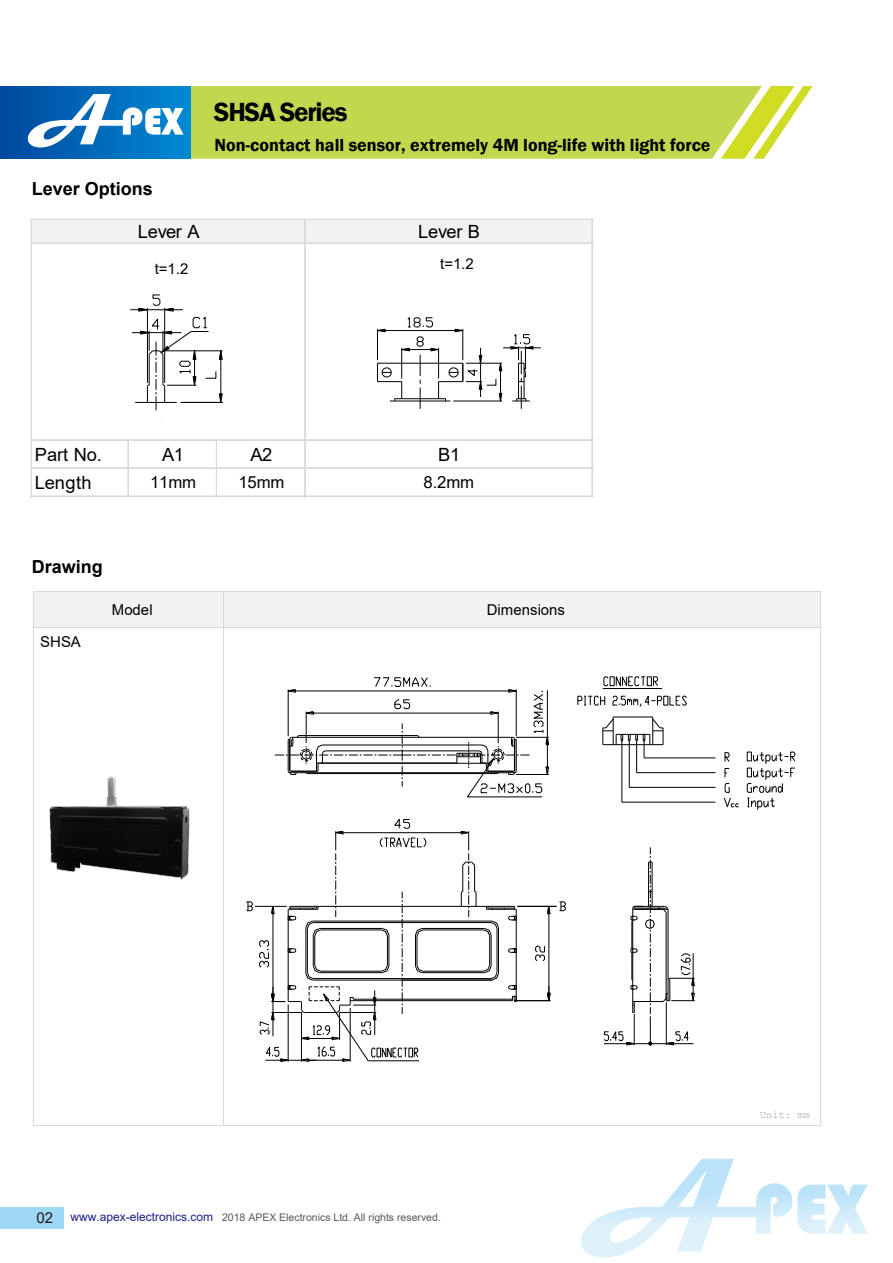
<style>
.page{position:relative;width:893px;height:1263px;background:#fff}
.page>*{position:absolute;margin:0;border:0;box-sizing:border-box;transform-origin:0 0}
.t1{font:600 27px "Franklin Gothic";letter-spacing:-.045em;color:#000}
.t2{font:18.3px "Arial";letter-spacing:-.015em;color:#000}
.t3{font:600 18px "Franklin Gothic";color:#000}
.t4{font:700 18px "Arial";color:#000}
.t5{font:16.65px "Arial";letter-spacing:-.01em;color:#000}
.t6{font:15px "Arial";color:#000}
.t7{font:15px "Arial";color:#231815}
.t8{font:10.5px "Arial";color:#595757}
.t9{font:10.5px "Courier New";color:#9e9e9e}
.s1{font-size:12px;color:#1d2087}
</style>
<div class="page">
<div style="left:0;top:1207px;width:64px;height:22px;background:#9ed8f5"></div>
<svg style="left:191px;top:86px;width:622px;height:73px;background:#c7da58"></svg>
<div style="left:0;top:86px;width:191px;height:73px;background:linear-gradient(to right,#00489e,#008ad4)"></div>
<svg style="left:581px;top:1159px;width:287px;height:98px"></svg>
<svg style="left:28px;top:94px;width:156px;height:53px"></svg>
<div style="left:32px;top:220px;width:561px;height:24px;background:#f2f2f2"></div>
<hr style="left:32px;top:219px;width:561px;height:1px;background:#d9d9d9">
<hr style="left:32px;top:243px;width:561px;height:1px;background:#d9d9d9">
<hr style="left:32px;top:439px;width:561px;height:1px;background:#d9d9d9">
<hr style="left:32px;top:440px;width:561px;height:1px;background:#d9d9d9">
<hr style="left:32px;top:467px;width:561px;height:1px;background:#d9d9d9">
<hr style="left:32px;top:468px;width:561px;height:1px;background:#d9d9d9">
<hr style="left:31px;top:219px;width:1px;height:278px;background:#d9d9d9">
<hr style="left:128px;top:440px;width:1px;height:57px;background:#d9d9d9">
<hr style="left:216px;top:440px;width:1px;height:57px;background:#d9d9d9">
<hr style="left:304px;top:220px;width:1px;height:277px;background:#d9d9d9">
<hr style="left:305px;top:220px;width:1px;height:277px;background:#d9d9d9">
<hr style="left:32px;top:496px;width:561px;height:1px;background:#d9d9d9">
<hr style="left:592px;top:220px;width:1px;height:277px;background:#d9d9d9">
<hr style="left:163px;top:351px;width:60px;height:1px;background:#000">
<hr style="left:181px;top:402px;width:42px;height:1px;background:#000">
<hr style="left:147px;top:308px;width:1px;height:75px;background:#000">
<hr style="left:164px;top:308px;width:1px;height:75px;background:#000">
<hr style="left:135px;top:402px;width:42px;height:1px;background:#000">
<hr style="left:130px;top:309px;width:35px;height:1px;background:#000">
<hr style="left:132px;top:332px;width:31px;height:1px;background:#000">
<svg style="left:139px;top:295px;width:44px;height:16px"></svg>
<svg style="left:140px;top:317px;width:82px;height:93px"></svg>
<svg style="left:377px;top:318px;width:164px;height:91px"></svg>
<div style="left:34px;top:592px;width:189px;height:35px;background:#f2f2f2"></div>
<div style="left:224px;top:592px;width:596px;height:35px;background:#f2f2f2"></div>
<hr style="left:34px;top:592px;width:189px;height:1px;background:#d9d9d9">
<hr style="left:224px;top:592px;width:596px;height:1px;background:#d9d9d9">
<hr style="left:33px;top:592px;width:1px;height:35px;background:#d9d9d9">
<hr style="left:223px;top:592px;width:1px;height:35px;background:#d9d9d9">
<hr style="left:820px;top:592px;width:1px;height:35px;background:#d9d9d9">
<svg style="left:246px;top:677px;width:550px;height:369px"></svg>
<svg style="left:747px;top:798px;width:27px;height:12px"></svg>
<svg style="left:747px;top:752px;width:48px;height:40px"></svg>
<hr style="left:516px;top:909px;width:1px;height:92px;background:#000">
<hr style="left:353px;top:999px;width:159px;height:1px;background:#000">
<hr style="left:350px;top:1000px;width:163px;height:1px;background:#000">
<hr style="left:514px;top:1000px;width:36px;height:1px;background:#000">
<hr style="left:343px;top:832px;width:118px;height:1px;background:#000">
<hr style="left:402px;top:906px;width:84px;height:1px;background:#000">
<hr style="left:402px;top:921px;width:90px;height:1px;background:#000">
<hr style="left:402px;top:978px;width:89px;height:1px;background:#000">
<hr style="left:402px;top:980px;width:90px;height:1px;background:#000">
<hr style="left:313px;top:922px;width:178px;height:1px;background:#000">
<svg style="left:246px;top:902px;width:7px;height:9px"></svg>
<hr style="left:255px;top:906px;width:32px;height:1px;background:#000">
<svg style="left:259px;top:819px;width:167px;height:243px"></svg>
<hr style="left:629px;top:741px;width:1px;height:46px;background:#000">
<hr style="left:622px;top:741px;width:1px;height:61px;background:#000">
<hr style="left:636px;top:741px;width:1px;height:32px;background:#000">
<hr style="left:486px;top:909px;width:30px;height:1px;background:#000">
<hr style="left:423px;top:971px;width:61px;height:1px;background:#000">
<hr style="left:422px;top:972px;width:63px;height:1px;background:#000">
<hr style="left:423px;top:930px;width:61px;height:1px;background:#000">
<hr style="left:422px;top:928px;width:63px;height:1px;background:#000">
<svg style="left:483px;top:921px;width:16px;height:59px"></svg>
<hr style="left:549px;top:914px;width:1px;height:79px;background:#000">
<svg style="left:512px;top:996px;width:5px;height:6px"></svg>
<svg style="left:508px;top:985px;width:9px;height:5px"></svg>
<svg style="left:547px;top:986px;width:3px;height:16px"></svg>
<svg style="left:508px;top:948px;width:9px;height:5px"></svg>
<svg style="left:535px;top:946px;width:10px;height:15px"></svg>
<hr style="left:517px;top:906px;width:40px;height:1px;background:#000">
<svg style="left:508px;top:916px;width:9px;height:5px"></svg>
<svg style="left:486px;top:906px;width:29px;height:3px"></svg>
<svg style="left:547px;top:905px;width:3px;height:9px"></svg>
<svg style="left:559px;top:902px;width:6px;height:9px"></svg>
<svg style="left:461px;top:831px;width:16px;height:86px"></svg>
<hr style="left:622px;top:802px;width:93px;height:1px;background:#000">
<hr style="left:629px;top:787px;width:86px;height:1px;background:#000">
<hr style="left:637px;top:772px;width:78px;height:1px;background:#000">
<hr style="left:644px;top:758px;width:71px;height:1px;background:#000">
<svg style="left:604px;top:847px;width:91px;height:198px"></svg>
<svg style="left:725px;top:752px;width:4px;height:10px"></svg>
<svg style="left:725px;top:783px;width:4px;height:9px"></svg>
<svg style="left:725px;top:768px;width:4px;height:9px"></svg>
<svg style="left:724px;top:798px;width:15px;height:9px"></svg>
<svg style="left:578px;top:696px;width:27px;height:10px"></svg>
<svg style="left:275px;top:677px;width:274px;height:120px"></svg>
<svg style="left:613px;top:695px;width:74px;height:12px"></svg>
<svg style="left:604px;top:676px;width:54px;height:10px"></svg>
<hr style="left:603px;top:688px;width:59px;height:1px;background:#000">
<svg style="left:603px;top:717px;width:61px;height:41px"></svg>
<hr style="left:34px;top:627px;width:189px;height:1px;background:#d9d9d9">
<hr style="left:224px;top:627px;width:596px;height:1px;background:#d9d9d9">
<hr style="left:33px;top:627px;width:1px;height:499px;background:#d9d9d9">
<hr style="left:34px;top:1126px;width:189px;height:1px;background:#d9d9d9">
<hr style="left:223px;top:627px;width:1px;height:499px;background:#d9d9d9">
<hr style="left:224px;top:1126px;width:596px;height:1px;background:#d9d9d9">
<hr style="left:820px;top:627px;width:1px;height:499px;background:#d9d9d9">
<img style="left:49px;top:776px;width:141px;height:104px">
<h3 class="t4" style="left:32px;top:176px;width:123px">Lever Options</h3>
<h2 class="t2" style="left:138px;top:218px;width:63px">Lever A</h2>
<h3 class="t6" style="left:155px;top:259px;width:35px">t=1.2</h3>
<h1 class="t1" style="left:214px;top:95px;width:135px">SHSA Series</h1>
<h3 class="t3" style="left:214px;top:134px;width:498px">Non-contact hall sensor, extremely 4M long-life with light force</h3>
<h2 class="t2" style="left:418px;top:219px;width:63px">Lever B</h2>
<h3 class="t6" style="left:440px;top:253px;width:35px">t=1.2</h3>
<h2 class="t2" style="left:35px;top:442px;width:68px">Part No.</h2>
<h2 class="t2" style="left:162px;top:442px;width:23px">A1</h2>
<h2 class="t2" style="left:251px;top:442px;width:23px">A2</h2>
<h2 class="t2" style="left:438px;top:442px;width:24px">B1</h2>
<h2 class="t2" style="left:35px;top:470px;width:58px">Length</h2>
<h3 class="t5" style="left:150px;top:471px;width:47px">11mm</h3>
<h3 class="t5" style="left:238px;top:471px;width:47px">15mm</h3>
<h3 class="t5" style="left:424px;top:471px;width:52px">8.2mm</h3>
<h3 class="t4" style="left:32px;top:554px;width:73px">Drawing</h3>
<h3 class="t6" style="left:40px;top:631px;width:42px">SHSA</h3>
<h3 class="t6" style="left:112px;top:600px;width:42px">Model</h3>
<h3 class="t6" style="left:487px;top:600px;width:80px">Dimensions</h3>
<h3 class="t7" style="left:37px;top:1208px;width:18px">02</h3>
<p class="t8" style="left:70px;top:1210px;width:372px"><span class="s1">www.apex-electronics.com</span> 2018 APEX Electronics Ltd. All rights reserved.</p>
<p class="t9" style="left:760px;top:1108px;width:52px">Unit: mm</p>
</div>
